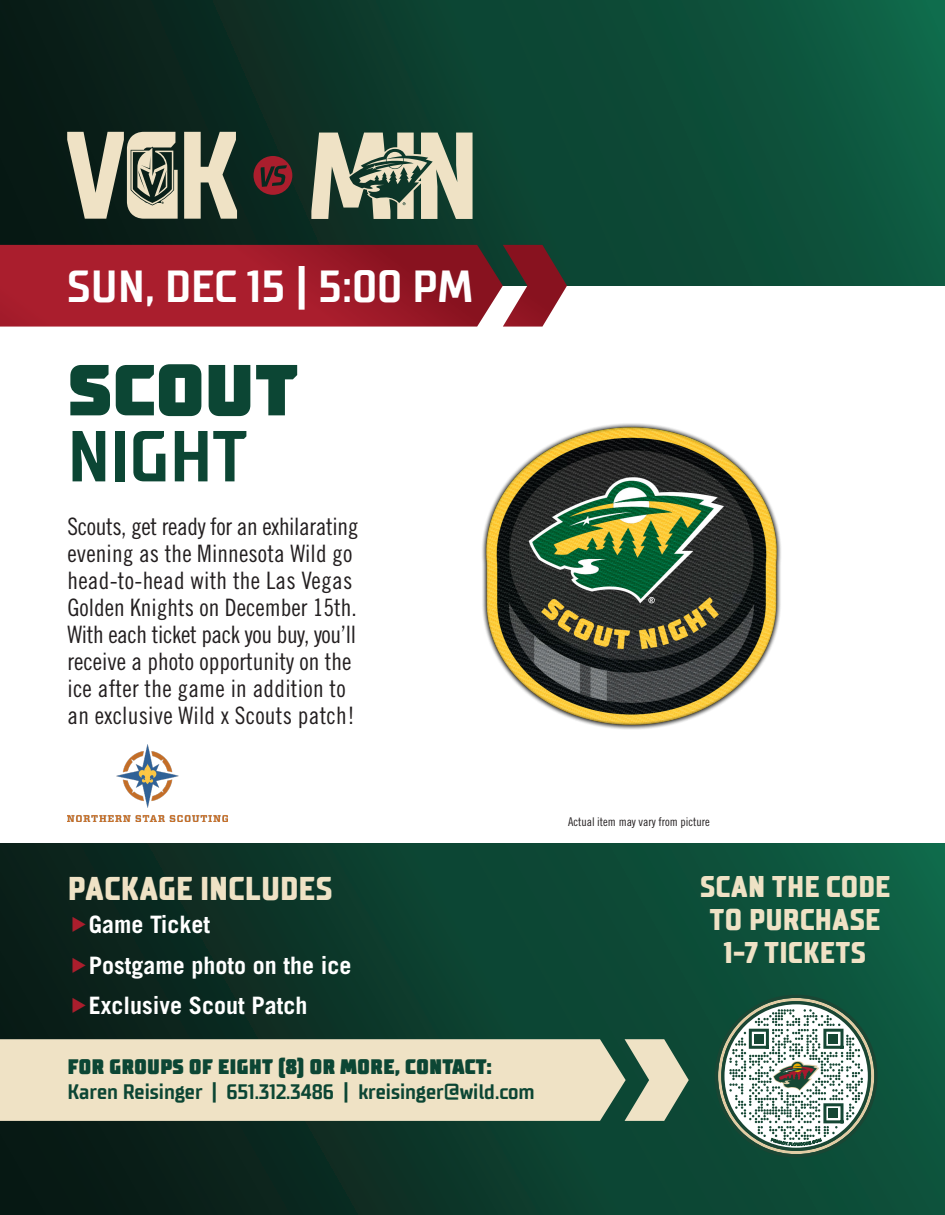
<style>
.page{position:relative;width:945px;height:1215px;background:#fff}
.page>*{position:absolute;margin:0;border:0;box-sizing:border-box;transform-origin:0 0}
.t1{font:900 72px "TT Supermolot";color:#0c4634}
.t2{font:700 72px "TT Supermolot Condensed";color:#0c4634}
.t3{font:700 45px "TT Supermolot Condensed";letter-spacing:.01em;color:#fff}
.t4{font:800 33px "TT Supermolot Condensed";color:#efe2c5}
.t5{font:800 30px/33px "TT Supermolot Condensed";letter-spacing:.005em;color:#efe2c5;text-align:center}
.t6{font:24px/27px "Trade Gothic LT Std Cn 18";color:#231f20}
.t7{font:700 24px/40.5px "Trade Gothic LT Std";color:#fff}
.t8{font:700 21px/25.2px "TT Supermolot Condensed";color:#0c4634}
.t9{font:12px "Trade Gothic LT Std Cn 18";color:#231f20}
.s1{font-weight:900}
</style>
<div class="page">
<div style="left:0;top:844px;width:945px;height:371px;background:linear-gradient(to right,#0a1b16,#0e5e44)"></div>
<div style="left:0;top:0;width:945px;height:286px;background:linear-gradient(to right,#0a1915,#0f6146)"></div>
<div style="left:0;top:1039px;width:625px;height:82px;background:#efe2c5"></div>
<svg style="left:311px;top:133px;width:162px;height:86px"></svg>
<svg style="left:184px;top:132px;width:53px;height:87px"></svg>
<svg style="left:67px;top:132px;width:111px;height:87px"></svg>
<svg style="left:254px;top:156px;width:38px;height:39px"></svg>
<svg style="left:0;top:245px;width:567px;height:82px"></svg>
<svg style="left:625px;top:1039px;width:64px;height:82px"></svg>
<img style="left:324px;top:268px;width:615px;height:462px">
<svg style="left:715px;top:995px;width:162px;height:162px"></svg>
<div style="left:829px;top:1109px;width:9px;height:9px;background:#154734"></div>
<img style="left:68px;top:745px;width:159px;height:76px">
<svg style="left:73px;top:917px;width:13px;height:15px"></svg>
<svg style="left:73px;top:957px;width:13px;height:16px"></svg>
<svg style="left:73px;top:998px;width:13px;height:15px"></svg>
<h2 class="t3" style="left:68px;top:260px;width:407px">SUN, DEC 15 | 5:00 PM</h2>
<h1 class="t1" style="left:68px;top:344px;width:231px">SCOUT</h1>
<h1 class="t2" style="left:67px;top:414px;width:181px">NIGHT</h1>
<p class="t6" style="left:68px;top:513px;width:292px">Scouts, get ready for an exhilarating evening as the Minnesota Wild go head-to-head with the Las Vegas Golden Knights on December 15th.<br>With each ticket pack you buy, you’ll receive a photo opportunity on the ice after the game in addition to an exclusive Wild x Scouts patch!</p>
<h3 class="t4" style="left:68px;top:867px;width:267px">PACKAGE INCLUDES</h3>
<p class="t7" style="left:89px;top:904px;width:264px">Game Ticket<br>Postgame photo on the ice<br>Exclusive Scout Patch</p>
<p class="t8" style="left:68px;top:1054px;width:469px"><span class="s1">FOR GROUPS OF EIGHT (8) OR MORE, CONTACT:<br></span>Karen Reisinger | 651.312.3486 | kreisinger@wild.com</p>
<p class="t9" style="left:568px;top:815px;width:143px">Actual item may vary from picture</p>
<p class="t5" style="left:700px;top:870px;width:191px">SCAN THE CODE<br>TO PURCHASE<br>1-7 TICKETS</p>
</div>
